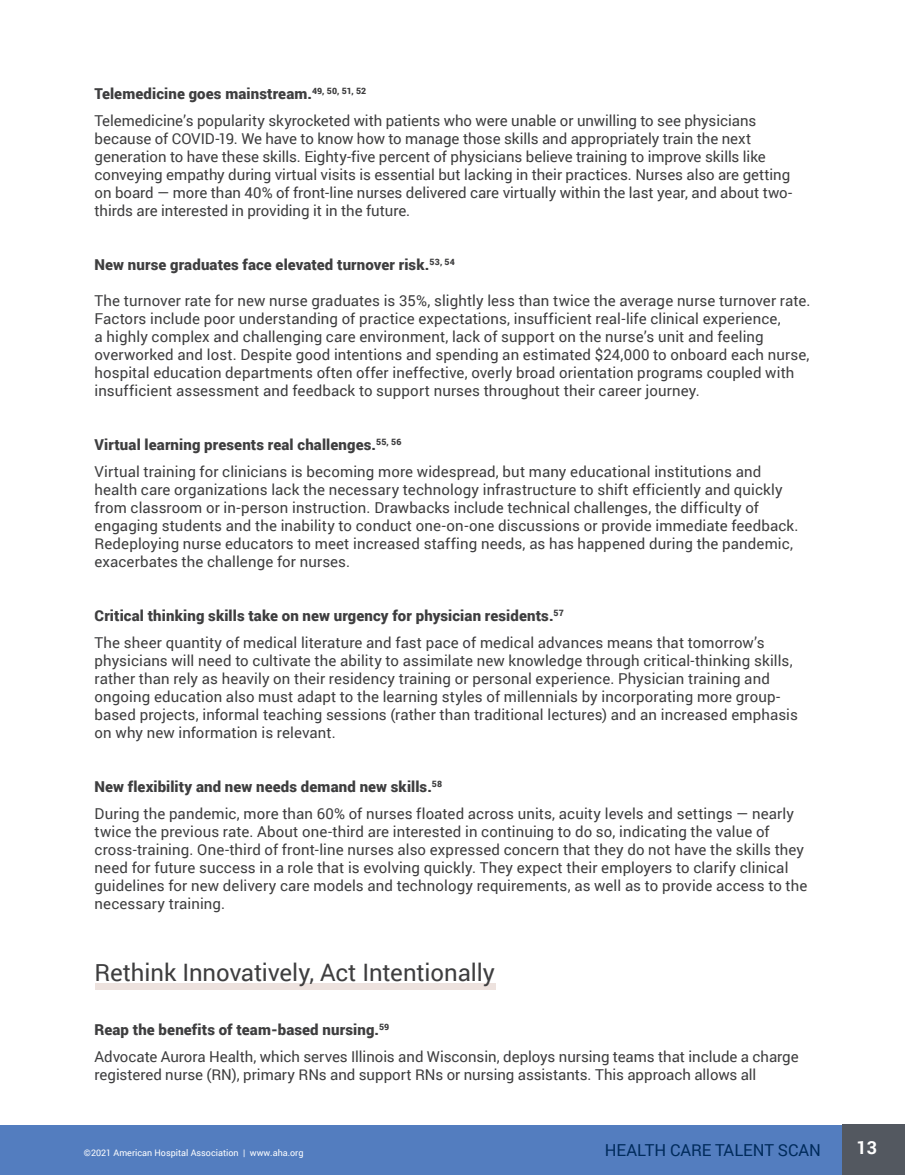
<style>
.page{position:relative;width:905px;height:1175px;background:#fff}
.page>*{position:absolute;margin:0;border:0;box-sizing:border-box;transform-origin:0 0}
.subhed_1{font:24px "Roboto";letter-spacing:-.005em;color:#3e3e3f}
.t1{font:700 18px "Roboto";color:#fff}
.t2{font:16.5px "Roboto";letter-spacing:-.005em;color:#002b5c}
.Body{font:15px/18px "Roboto";letter-spacing:.005em;color:#3e3e3f}
.Section{font:900 15px "Roboto";letter-spacing:.01em;color:#3e3e3f}
.t3{font:9px "Roboto";color:#fff}
</style>
<div class="page">
<div style="left:0;top:1124px;width:851px;height:50px;background:#537dbf"></div>
<div style="left:842px;top:1124px;width:62px;height:50px;background:#535860"></div>
<div style="left:94px;top:983px;width:401px;height:7px;background:#ede2de"></div>
<p class="Section" style="left:94px;top:83px;width:273px">Telemedicine goes mainstream.<sup>49,</sup> <sup>50,</sup> <sup>51,</sup> <sup>52</sup></p>
<p class="Body" style="left:94px;top:111px;width:699px">Telemedicine’s popularity skyrocketed with patients who were unable or unwilling to see physicians because of COVID-19. We have to know how to manage those skills and appropriately train the next generation to have these skills. Eighty-five percent of physicians believe training to improve skills like conveying empathy during virtual visits is essential but lacking in their practices. Nurses also are getting on board — more than 40% of front-line nurses delivered care virtually within the last year, and about two&shy;thirds are interested in providing it in the future.</p>
<p class="Section" style="left:94px;top:254px;width:362px">New nurse graduates face elevated turnover risk.<sup>53,</sup> <sup>54</sup></p>
<p class="Body" style="left:94px;top:291px;width:717px">The turnover rate for new nurse graduates is 35%, slightly less than twice the average nurse turnover rate.<br>Factors include poor understanding of practice expectations, insufficient real-life clinical experience,<br>a highly complex and challenging care environment, lack of support on the nurse’s unit and feeling overworked and lost. Despite good intentions and spending an estimated $24,000 to onboard each nurse, hospital education departments often offer ineffective, overly broad orientation programs coupled with insufficient assessment and feedback to support nurses throughout their career journey.</p>
<p class="Section" style="left:94px;top:434px;width:308px">Virtual learning presents real challenges.<sup>55,</sup> <sup>56</sup></p>
<p class="Body" style="left:94px;top:462px;width:705px">Virtual training for clinicians is becoming more widespread, but many educational institutions and health care organizations lack the necessary technology infrastructure to shift efficiently and quickly from classroom or in-person instruction. Drawbacks include technical challenges, the difficulty of engaging students and the inability to conduct one-on-one discussions or provide immediate feedback.<br>Redeploying nurse educators to meet increased staffing needs, as has happened during the pandemic, exacerbates the challenge for nurses.</p>
<p class="Section" style="left:94px;top:605px;width:471px">Critical thinking skills take on new urgency for physician residents.<sup>57</sup></p>
<p class="Body" style="left:94px;top:633px;width:705px">The sheer quantity of medical literature and fast pace of medical advances means that tomorrow’s physicians will need to cultivate the ability to assimilate new knowledge through critical-thinking skills, rather than rely as heavily on their residency training or personal experience. Physician training and ongoing education also must adapt to the learning styles of millennials by incorporating more group&shy;based projects, informal teaching sessions (rather than traditional lectures) and an increased emphasis on why new information is relevant.</p>
<p class="Section" style="left:94px;top:776px;width:349px">New flexibility and new needs demand new skills.<sup>58</sup></p>
<p class="Body" style="left:94px;top:804px;width:714px">During the pandemic, more than 60% of nurses floated across units, acuity levels and settings — nearly twice the previous rate. About one-third are interested in continuing to do so, indicating the value of cross-training. One-third of front-line nurses also expressed concern that they do not have the skills they need for future success in a role that is evolving quickly. They expect their employers to clarify clinical guidelines for new delivery care models and technology requirements, as well as to provide access to the necessary training.</p>
<p class="subhed_1" style="left:94px;top:956px;width:402px">Rethink Innovatively, Act Intentionally</p>
<p class="Section" style="left:94px;top:1019px;width:296px">Reap the benefits of team-based nursing.<sup>59</sup></p>
<p class="Body" style="left:94px;top:1047px;width:705px">Advocate Aurora Health, which serves Illinois and Wisconsin, deploys nursing teams that include a charge registered nurse (RN), primary RNs and support RNs or nursing assistants. This approach allows all</p>
<p class="t3" style="left:84px;top:1146px;width:221px">©2021 American Hospital Association | www.aha.org</p>
<p class="t2" style="left:605px;top:1138px;width:218px">HEALTH CARE TALENT SCAN</p>
<p class="t1" style="left:856px;top:1135px;width:22px">13</p>
</div>
